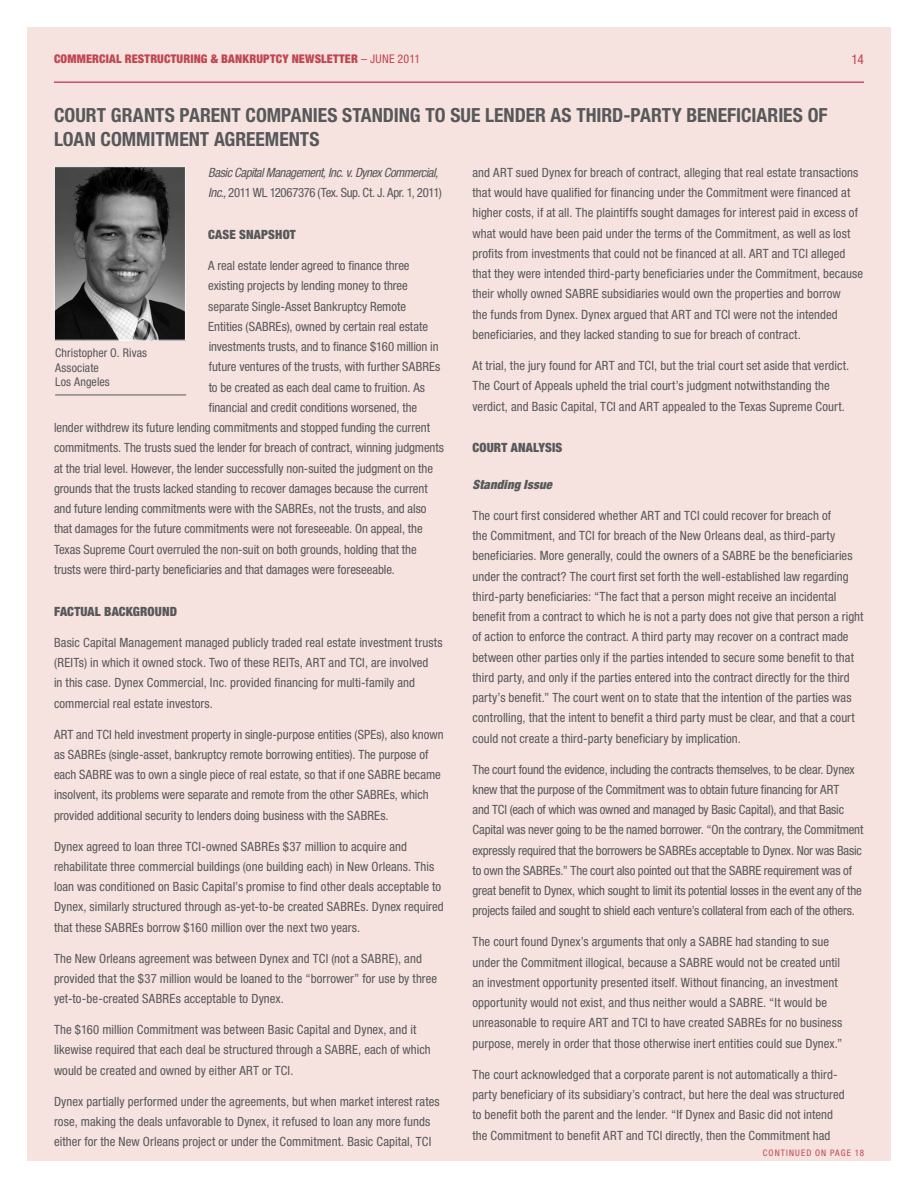
<style>
.page{position:relative;width:918px;height:1188px;background:#fff}
.page>*{position:absolute;margin:0;border:0;box-sizing:border-box;transform-origin:0 0}
.t1{font:700 condensed 19.5px/24px "Helvetica Neue LT Std";color:#57585a}
.t2{font:condensed 13.5px "Helvetica Neue LT Std";color:#c04651}
.body{font:condensed 12.75px/20.2px "Helvetica Neue LT Std";letter-spacing:.005em;color:#57585a}
.body-2{font:condensed 12.75px/20.2px "Helvetica Neue LT Std";letter-spacing:-.015em;color:#57585a}
.body-3{font:italic condensed 12.75px/20.2px "Helvetica Neue LT Std";letter-spacing:-.035em;color:#57585a}
.subhead{font:900 condensed 12.75px "Helvetica Neue LT Std";letter-spacing:.01em;color:#57585a}
.sub-subhead{font:italic 900 condensed 12.75px "Helvetica Neue LT Std";letter-spacing:.01em;color:#57585a}
.t3{font:900 condensed 12px "Helvetica Neue LT Std";letter-spacing:.015em;color:#c04651}
.contact_info{font:condensed 12px/14.4px "Helvetica Neue LT Std";letter-spacing:.01em;color:#57585a}
.continued_on_page{font:condensed 9px "Helvetica Neue LT Std";letter-spacing:.125em;color:#c04651}
.s1{font-weight:400}
.s2{font-style:normal}
</style>
<div class="page">
<div style="left:27px;top:27px;width:864px;height:1134px;background:#f6e2df"></div>
<hr style="left:54px;top:82px;width:810px;height:1px;background:#b30437">
<img style="left:56px;top:168px;width:128px;height:171px">
<div style="left:54px;top:166px;width:132px;height:175px;border:1px solid #fff"></div>
<hr style="left:55px;top:395px;width:131px;height:1px;background:#57585a">
<p class="t3" style="left:54px;top:51px;width:368px">COMMERCIAL RESTRUCTURING &amp; BANKRUPTCY NEWSLETTER <span class="s1">– JUNE 2011</span></p>
<p class="t2" style="left:852px;top:51px;width:14px">14</p>
<p class="t1" style="left:54px;top:103px;width:775px">COURT GRANTS PARENT COMPANIES STANDING TO SUE LENDER AS THIRD-PARTY BENEFICIARIES OF<br>LOAN COMMITMENT AGREEMENTS</p>
<p class="body-3" style="left:208px;top:163px;width:235px">Basic Capital Management, Inc. v. Dynex Commercial,<br>Inc., <span class="s2">2011 WL 12067376 (Tex. Sup. Ct. J. Apr. 1, 2011)</span></p>
<p class="subhead" style="left:208px;top:227px;width:89px">CASE SNAPSHOT</p>
<p class="body" style="left:208px;top:255px;width:203px">A real estate lender agreed to finance three</p>
<p class="body" style="left:208px;top:276px;width:201px">existing projects by lending money to three</p>
<p class="body" style="left:208px;top:296px;width:199px">separate Single-Asset Bankruptcy Remote</p>
<p class="body" style="left:208px;top:316px;width:221px">Entities (SABREs), owned by certain real estate</p>
<p class="body" style="left:209px;top:336px;width:231px">investments trusts, and to finance $160 million in</p>
<p class="body" style="left:209px;top:357px;width:233px">future ventures of the trusts, with further SABREs</p>
<p class="body" style="left:209px;top:377px;width:218px">to be created as each deal came to fruition. As</p>
<p class="body" style="left:209px;top:397px;width:210px">financial and credit conditions worsened, the</p>
<p class="body" style="left:54px;top:417px;width:378px">lender withdrew its future lending commitments and stopped funding the current</p>
<p class="body" style="left:54px;top:438px;width:392px">commitments. The trusts sued the lender for breach of contract, winning judgments</p>
<p class="body" style="left:54px;top:458px;width:381px">at the trial level. However, the lender successfully non-suited the judgment on the</p>
<p class="body" style="left:54px;top:478px;width:375px">grounds that the trusts lacked standing to recover damages because the current</p>
<p class="body" style="left:54px;top:498px;width:374px">and future lending commitments were with the SABREs, not the trusts, and also</p>
<p class="body" style="left:54px;top:519px;width:370px">that damages for the future commitments were not foreseeable. On appeal, the</p>
<p class="body" style="left:54px;top:539px;width:364px">Texas Supreme Court overruled the non-suit on both grounds, holding that the</p>
<p class="body" style="left:54px;top:559px;width:342px">trusts were third-party beneficiaries and that damages were foreseeable.</p>
<p class="subhead" style="left:54px;top:603px;width:125px">FACTUAL BACKGROUND</p>
<p class="body" style="left:54px;top:632px;width:390px">Basic Capital Management managed publicly traded real estate investment trusts (REITs) in which it owned stock. Two of these REITs, ART and TCI, are involved<br>in this case. Dynex Commercial, Inc. provided financing for multi-family and commercial real estate investors.</p>
<p class="body" style="left:54px;top:724px;width:391px">ART and TCI held investment property in single-purpose entities (SPEs), also known as SABREs (single-asset, bankruptcy remote borrowing entities). The purpose of each SABRE was to own a single piece of real estate, so that if one SABRE became insolvent, its problems were separate and remote from the other SABREs, which provided additional security to lenders doing business with the SABREs.</p>
<p class="body" style="left:54px;top:836px;width:391px">Dynex agreed to loan three TCI-owned SABREs $37 million to acquire and rehabilitate three commercial buildings (one building each) in New Orleans. This loan was conditioned on Basic Capital’s promise to find other deals acceptable to Dynex, similarly structured through as-yet-to-be created SABREs. Dynex required that these SABREs borrow $160 million over the next two years.</p>
<p class="body" style="left:54px;top:948px;width:385px">The New Orleans agreement was between Dynex and TCI (not a SABRE), and provided that the $37 million would be loaned to the “borrower” for use by three yet-to-be-created SABREs acceptable to Dynex.</p>
<p class="body" style="left:54px;top:1020px;width:378px">The $160 million Commitment was between Basic Capital and Dynex, and it likewise required that each deal be structured through a SABRE, each of which would be created and owned by either ART or TCI.</p>
<p class="body" style="left:54px;top:1091px;width:387px">Dynex partially performed under the agreements, but when market interest rates rose, making the deals unfavorable to Dynex, it refused to loan any more funds either for the New Orleans project or under the Commitment. Basic Capital, TCI</p>
<p class="body" style="left:472px;top:162px;width:392px">and ART sued Dynex for breach of contract, alleging that real estate transactions that would have qualified for financing under the Commitment were financed at higher costs, if at all. The plaintiffs sought damages for interest paid in excess of what would have been paid under the terms of the Commitment, as well as lost profits from investments that could not be financed at all. ART and TCI alleged that they were intended third-party beneficiaries under the Commitment, because their wholly owned SABRE subsidiaries would own the properties and borrow<br>the funds from Dynex. Dynex argued that ART and TCI were not the intended beneficiaries, and they lacked standing to sue for breach of contract.</p>
<p class="body" style="left:472px;top:355px;width:378px">At trial, the jury found for ART and TCI, but the trial court set aside that verdict.<br>The Court of Appeals upheld the trial court’s judgment notwithstanding the verdict, and Basic Capital, TCI and ART appealed to the Texas Supreme Court.</p>
<p class="subhead" style="left:472px;top:440px;width:91px">COURT ANALYSIS</p>
<p class="sub-subhead" style="left:472px;top:476px;width:81px">Standing Issue</p>
<p class="body" style="left:472px;top:505px;width:393px">The court first considered whether ART and TCI could recover for breach of<br>the Commitment, and TCI for breach of the New Orleans deal, as third-party beneficiaries. More generally, could the owners of a SABRE be the beneficiaries under the contract? The court first set forth the well-established law regarding third-party beneficiaries: “The fact that a person might receive an incidental benefit from a contract to which he is not a party does not give that person a right of action to enforce the contract. A third party may recover on a contract made between other parties only if the parties intended to secure some benefit to that third party, and only if the parties entered into the contract directly for the third party’s benefit.” The court went on to state that the intention of the parties was controlling, that the intent to benefit a third party must be clear, and that a court could not create a third-party beneficiary by implication.</p>
<p class="body-2" style="left:472px;top:759px;width:392px">The court found the evidence, including the contracts themselves, to be clear. Dynex knew that the purpose of the Commitment was to obtain future financing for ART<br>and TCI (each of which was owned and managed by Basic Capital), and that Basic Capital was never going to be the named borrower. “On the contrary, the Commitment expressly required that the borrowers be SABREs acceptable to Dynex. Nor was Basic to own the SABREs.” The court also pointed out that the SABRE requirement was of great benefit to Dynex, which sought to limit its potential losses in the event any of the projects failed and sought to shield each venture’s collateral from each of the others.</p>
<p class="body" style="left:472px;top:932px;width:372px">The court found Dynex’s arguments that only a SABRE had standing to sue under the Commitment illogical, because a SABRE would not be created until an investment opportunity presented itself. Without financing, an investment opportunity would not exist, and thus neither would a SABRE. “It would be unreasonable to require ART and TCI to have created SABREs for no business purpose, merely in order that those otherwise inert entities could sue Dynex.”</p>
<p class="body" style="left:472px;top:1064px;width:374px">The court acknowledged that a corporate parent is not automatically a third&shy;party beneficiary of its subsidiary’s contract, but here the deal was structured to benefit both the parent and the lender. “If Dynex and Basic did not intend the Commitment to benefit ART and TCI directly, then the Commitment had</p>
<p class="contact_info" style="left:55px;top:346px;width:93px">Christopher O. Rivas<br>Associate<br>Los Angeles</p>
<p class="continued_on_page" style="left:763px;top:1148px;width:103px">CONTINUED ON PAGE 18</p>
</div>
